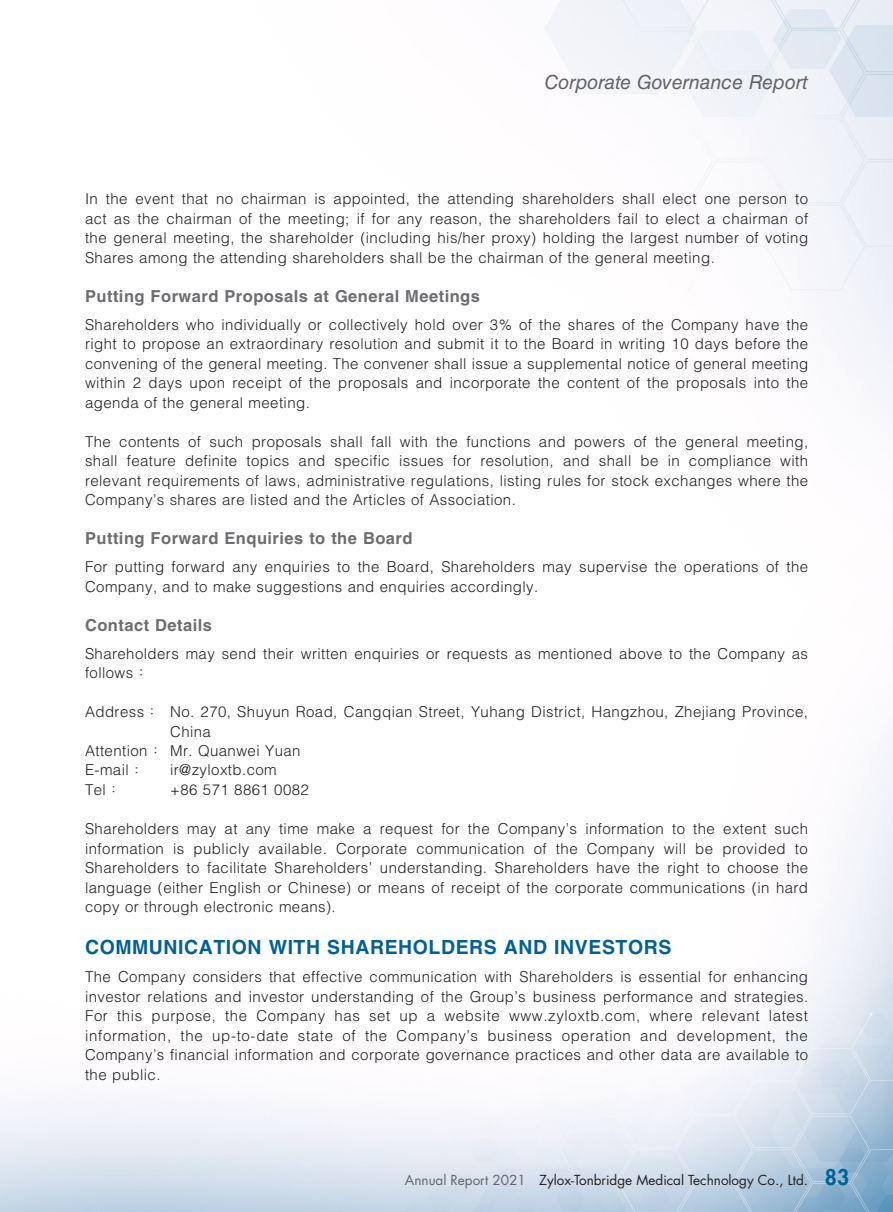
<style>
.page{position:relative;width:893px;height:1212px;background:#fff}
.page>*{position:absolute;margin:0;border:0;box-sizing:border-box;transform-origin:0 0}
._01_H1{font:700 19.5px "Helvetica LT Std";letter-spacing:.03em;color:#006198}
.t1{font:italic 19.5px "Helvetica LT Std";color:#636366}
._02_H2{font:700 16.5px "Helvetica LT Std";letter-spacing:.03em;color:#6c6d70}
._00_txt{font:300 15px/19.5px "Helvetica LT Std";letter-spacing:.03em;color:#231f20;text-align:justify}
.t2{font:13.5px "Futura Std";color:#231f20}
.s1{font-family:"M Hei HK"}
.s2{color:#636366}
.s3{font-weight:800;font-size:21px;color:#006198}
</style>
<div class="page">
<img style="left:0;top:0;width:893px;height:1212px">
<h1 class="t1" style="left:545px;top:71px;width:265px">Corporate Governance Report</h1>
<p class="_00_txt" style="left:85px;top:189px;width:725px">In the event that no chairman is appointed, the attending shareholders shall elect one person to act as the chairman of the meeting; if for any reason, the shareholders fail to elect a chairman of the general meeting, the shareholder (including his/her proxy) holding the largest number of voting Shares among the attending shareholders shall be the chairman of the general meeting.</p>
<p class="_02_H2" style="left:85px;top:286px;width:396px">Putting Forward Proposals at General Meetings</p>
<p class="_00_txt" style="left:85px;top:314px;width:725px">Shareholders who individually or collectively hold over 3% of the shares of the Company have the right to propose an extraordinary resolution and submit it to the Board in writing 10 days before the convening of the general meeting. The convener shall issue a supplemental notice of general meeting within 2 days upon receipt of the proposals and incorporate the content of the proposals into the agenda of the general meeting.</p>
<p class="_00_txt" style="left:85px;top:431px;width:725px">The contents of such proposals shall fall with the functions and powers of the general meeting, shall feature definite topics and specific issues for resolution, and shall be in compliance with relevant requirements of laws, administrative regulations, listing rules for stock exchanges where the Company’s shares are listed and the Articles of Association.</p>
<p class="_02_H2" style="left:85px;top:528px;width:329px">Putting Forward Enquiries to the Board</p>
<p class="_00_txt" style="left:85px;top:557px;width:725px">For putting forward any enquiries to the Board, Shareholders may supervise the operations of the<br>Company, and to make suggestions and enquiries accordingly.</p>
<p class="_02_H2" style="left:85px;top:615px;width:129px">Contact Details</p>
<p class="_00_txt" style="left:85px;top:644px;width:725px">Shareholders may send their written enquiries or requests as mentioned above to the Company as follows<span class="s1">：</span></p>
<p class="_00_txt" style="left:170px;top:702px;width:639px;text-indent:-85px">Address<span class="s1">：</span> No. 270, Shuyun Road, Cangqian Street, Yuhang District, Hangzhou, Zhejiang Province,<br>China</p>
<p class="_00_txt" style="left:85px;top:741px;width:217px">Attention<span class="s1">：</span> Mr. Quanwei Yuan</p>
<p class="_00_txt" style="left:85px;top:760px;width:61px">E-mail<span class="s1">：</span></p>
<p class="_00_txt" style="left:170px;top:760px;width:108px">ir@zyloxtb.com</p>
<p class="_00_txt" style="left:85px;top:780px;width:38px">Tel<span class="s1">：</span></p>
<p class="_00_txt" style="left:170px;top:780px;width:140px">+86 571 8861 0082</p>
<p class="_00_txt" style="left:85px;top:819px;width:725px">Shareholders may at any time make a request for the Company’s information to the extent such information is publicly available. Corporate communication of the Company will be provided to Shareholders to facilitate Shareholders’ understanding. Shareholders have the right to choose the language (either English or Chinese) or means of receipt of the corporate communications (in hard copy or through electronic means).</p>
<p class="_01_H1" style="left:85px;top:935px;width:588px">COMMUNICATION WITH SHAREHOLDERS AND INVESTORS</p>
<p class="_00_txt" style="left:85px;top:967px;width:725px">The Company considers that effective communication with Shareholders is essential for enhancing investor relations and investor understanding of the Group’s business performance and strategies.<br>For this purpose, the Company has set up a website www.zyloxtb.com, where relevant latest information, the up-to-date state of the Company’s business operation and development, the Company’s financial information and corporate governance practices and other data are available to the public.</p>
<p class="t2" style="left:405px;top:1171px;width:446px"><span class="s2">Annual Report 2021</span> Zylox-Tonbridge Medical Technology Co., Ltd. <span class="s3">83</span></p>
</div>
